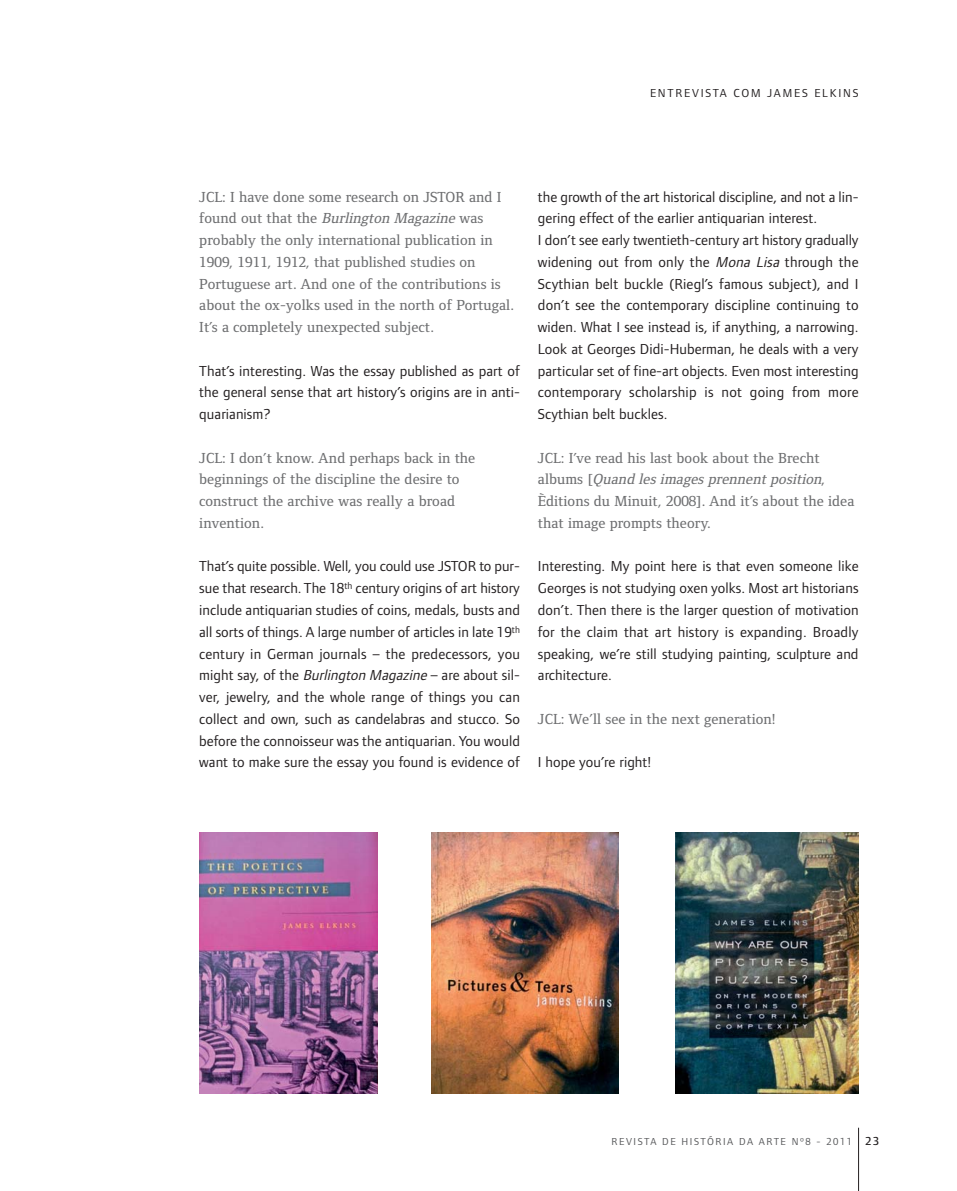
<style>
.page{position:relative;width:957px;height:1191px;background:#fff}
.page>*{position:absolute;margin:0;border:0;box-sizing:border-box;transform-origin:0 0}
.t1{font:15px/21.8px "Foundry Form Sans";letter-spacing:.005em;color:#231f20;text-align:justify}
.t2{font:500 15px/21.8px "Foundry Form Serif";letter-spacing:.005em;color:#6d6e70}
.t3{font:12px "Foundry Form Sans";letter-spacing:.15em;color:#231f20}
.t4{font:10.5px "Foundry Form Sans";letter-spacing:.15em;color:#58595b}
.s1{font-style:italic}
.s2{font-weight:500;font-size:12px;color:#231f20}
</style>
<div class="page">
<hr style="left:858px;top:1127px;width:1px;height:63px;background:#231f20">
<img style="left:199px;top:832px;width:179px;height:261px">
<img style="left:431px;top:832px;width:188px;height:261px">
<img style="left:675px;top:832px;width:183px;height:261px">
<p class="t3" style="left:650px;top:89px;width:210px">ENTREVISTA COM JAMES ELKINS</p>
<p class="t2" style="left:199px;top:187px;width:316px">JCL: I have done some research on JSTOR and I<br>f o u n d o u t t h a t t h e <span class="s1">Burlington Magazine</span> w a s probably the only international publication in 1909, 1911, 1912, that published studies on Portuguese art. And one of the contributions is about the ox-yolks used in the north of Portugal.<br>It’s a completely unexpected subject.</p>
<p class="t1" style="left:199px;top:361px;width:322px">That’s interesting. Was the essay published as part of the general sense that art history’s origins are in anti&shy;quarianism?</p>
<p class="t2" style="left:199px;top:448px;width:277px">JCL: I don’t know. And perhaps back in the beginnings of the discipline the desire to construct the archive was really a broad invention.</p>
<p class="t1" style="left:199px;top:557px;width:322px">That’s quite possible. Well, you could use JSTOR to pur&shy;sue that research. The 18<sup>th</sup> century origins of art history include antiquarian studies of coins, medals, busts and all sorts of things. A large number of articles in late 19<sup>th </sup>century in German journals – the predecessors, you might say, of the <span class="s1">Burlington Magazine</span>– are about sil&shy;ver, jewelry, and the whole range of things you can collect and own, such as candelabras and stucco. So before the connoisseur was the antiquarian. You would want to make sure the essay you found is evidence of</p>
<p class="t1" style="left:538px;top:187px;width:322px;text-align:left">the growth of the art historical discipline, and not a lin&shy;gering effect of the earlier antiquarian interest.<br>I don’t see early twentieth-century art history gradually widening out from only the <span class="s1">Mona Lisa</span> through the Scythian belt buckle (Riegl’s famous subject), and I don’t see the contemporary discipline continuing to widen. What I see instead is, if anything, a narrowing.<br>Look at Georges Didi-Huberman, he deals with a very particular set of fine-art objects. Even most interesting contemporary scholarship is not going from more Scythian belt buckles.</p>
<p class="t2" style="left:538px;top:448px;width:318px">JCL: I’ve read his last book about the Brecht<br>a l b u m s [ <span class="s1">Quand les images prennent position</span>, Èditions du Minuit, 2008]. And it’s about the idea that image prompts theory.</p>
<p class="t1" style="left:538px;top:557px;width:322px">Interesting. My point here is that even someone like Georges is not studying oxen yolks. Most art historians don’t. Then there is the larger question of motivation for the claim that art history is expanding. Broadly speaking, we’re still studying painting, sculpture and architecture.</p>
<p class="t2" style="left:538px;top:709px;width:239px">JCL: We’ll see in the next generation!</p>
<p class="t1" style="left:538px;top:753px;width:115px">I hope you’re right!</p>
<p class="t4" style="left:611px;top:1137px;width:269px">REVISTA DE HISTÓRIA DA ARTE Nº8 - 2011 <span class="s2">23</span></p>
</div>
